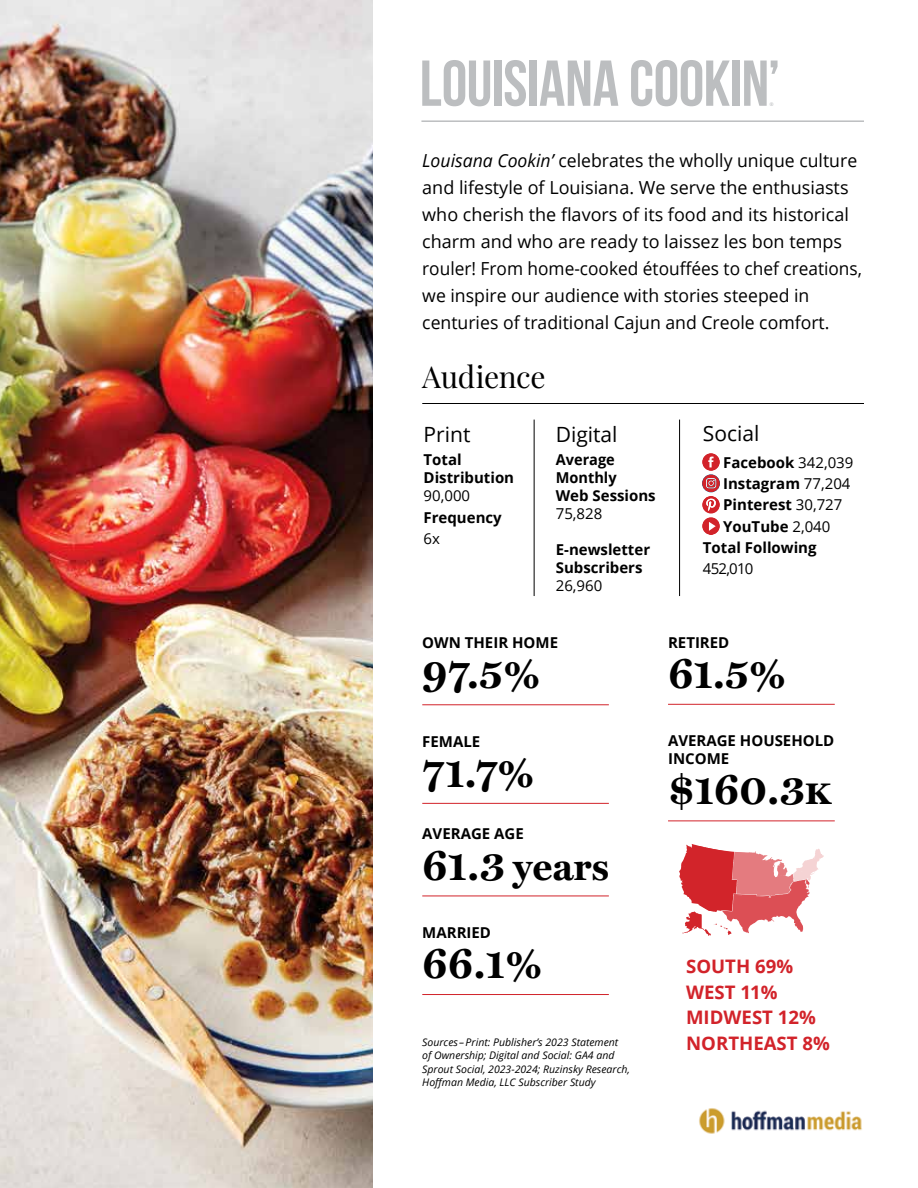
<style>
.page{position:relative;width:918px;height:1188px;background:#fff}
.page>*{position:absolute;margin:0;border:0;box-sizing:border-box;transform-origin:0 0}
.t1{font:700 64.65px "Bebas Neue";letter-spacing:-.01em;color:#bcbec0}
.t2{font:700 42px "Miller Text";color:#000}
.t3{font:700 39px "Miller Text";color:#000}
.t4{font:30px "Playfair Display";letter-spacing:-.015em;color:#000}
.t5{font:21px "Open Sans";color:#000}
.t6{font:700 18.6px/25.7px "Open Sans";color:#d2232a}
.t7{font:18px/27px "Open Sans";color:#000}
.t8{font:700 15px/18px "Open Sans";color:#000}
.t9{font:15px "Open Sans";color:#000}
.t10{font:italic 10.5px/13.5px "Open Sans";color:#000}
.t11{font:700 5.1px "Bebas Neue";color:#bcbec0}
.s1{font-style:italic}
.s2{font-weight:400}
.s3{font-size:42px}
</style>
<div class="page">
<img style="left:699px;top:1108px;width:163px;height:26px">
<hr style="left:421px;top:120px;width:443px;height:2px;background:#bcbec0">
<svg style="left:679px;top:844px;width:145px;height:92px"></svg>
<img style="left:0;top:0;width:373px;height:1188px">
<svg style="left:702px;top:453px;width:18px;height:61px"></svg>
<div style="left:702px;top:517px;width:18px;height:18px;background:#d2232a;border-radius:50%"></div>
<svg style="left:709px;top:522px;width:7px;height:9px"></svg>
<hr style="left:534px;top:420px;width:1px;height:176px;background:#000">
<hr style="left:679px;top:420px;width:1px;height:176px;background:#000">
<hr style="left:422px;top:705px;width:187px;height:1px;background:#d2232a">
<hr style="left:422px;top:803px;width:187px;height:1px;background:#d2232a">
<hr style="left:422px;top:896px;width:187px;height:1px;background:#d2232a">
<hr style="left:422px;top:994px;width:187px;height:1px;background:#d2232a">
<hr style="left:668px;top:704px;width:167px;height:1px;background:#d2232a">
<hr style="left:668px;top:821px;width:167px;height:1px;background:#d2232a">
<hr style="left:422px;top:403px;width:442px;height:1px;background:#000">
<h1 class="t1" style="left:420px;top:48px;width:362px">LOUISIANA COOKIN’</h1>
<p class="t11" style="left:770px;top:102px;width:5px">®</p>
<p class="t7" style="left:422px;top:146px;width:441px"><span class="s1">Louisana Cookin’</span> celebrates the wholly unique culture and lifestyle of Louisiana. We serve the enthusiasts who cherish the flavors of its food and its historical charm and who are ready to laissez les bon temps rouler! From home-cooked étouffées to chef creations, we inspire our audience with stories steeped in centuries of traditional Cajun and Creole comfort.</p>
<h3 class="t4" style="left:422px;top:353px;width:125px">Audience</h3>
<p class="t5" style="left:424px;top:420px;width:48px">Print</p>
<p class="t8" style="left:424px;top:451px;width:92px">Total<br>Distribution</p>
<p class="t9" style="left:424px;top:486px;width:48px">90,000</p>
<p class="t8" style="left:424px;top:508px;width:80px">Frequency</p>
<p class="t9" style="left:424px;top:528px;width:18px">6x</p>
<p class="t5" style="left:556px;top:420px;width:63px">Digital</p>
<p class="t8" style="left:556px;top:450px;width:101px">Average<br>Monthly<br>Web Sessions</p>
<p class="t9" style="left:556px;top:503px;width:48px">75,828</p>
<p class="t8" style="left:556px;top:540px;width:96px">E-newsletter<br>Subscribers</p>
<p class="t9" style="left:556px;top:575px;width:48px">26,960</p>
<p class="t5" style="left:703px;top:419px;width:58px">Social</p>
<p class="t8" style="left:723px;top:453px;width:132px">Facebook <span class="s2">342,039</span></p>
<p class="t8" style="left:723px;top:474px;width:129px">Instagram <span class="s2">77,204</span></p>
<p class="t8" style="left:723px;top:496px;width:121px">Pinterest <span class="s2">30,727</span></p>
<p class="t8" style="left:723px;top:517px;width:109px">YouTube <span class="s2">2,040</span></p>
<p class="t8" style="left:703px;top:538px;width:115px">Total Following</p>
<p class="t9" style="left:703px;top:558px;width:52px">452,010</p>
<p class="t8" style="left:422px;top:633px;width:137px">OWN THEIR HOME</p>
<h2 class="t2" style="left:422px;top:641px;width:120px">97.5%</h2>
<p class="t8" style="left:422px;top:732px;width:60px">FEMALE</p>
<h2 class="t2" style="left:422px;top:739px;width:114px">71.7%</h2>
<p class="t8" style="left:422px;top:825px;width:103px">AVERAGE AGE</p>
<h3 class="t3" style="left:422px;top:835px;width:188px"><span class="s3">61.3</span> years</h3>
<p class="t8" style="left:422px;top:923px;width:70px">MARRIED</p>
<h2 class="t2" style="left:422px;top:931px;width:122px">66.1%</h2>
<p class="t8" style="left:668px;top:633px;width:63px">RETIRED</p>
<h2 class="t2" style="left:668px;top:640px;width:120px">61.5%</h2>
<p class="t8" style="left:668px;top:732px;width:168px">AVERAGE HOUSEHOLD<br>INCOME</p>
<h2 class="t2" style="left:668px;top:757px;width:165px">$160.3K</h2>
<p class="t6" style="left:686px;top:953px;width:131px">SOUTH 69%<br>WEST 11%<br>MIDWEST 12%</p>
<p class="t10" style="left:422px;top:1035px;width:198px">Sources–Print: Publisher’s 2023 Statement</p>
<p class="t6" style="left:686px;top:1030px;width:145px">NORTHEAST 8%</p>
<p class="t10" style="left:422px;top:1049px;width:209px">of Ownership; Digital and Social: GA4 and<br>Sprout Social, 2023-2024; Ruzinsky Research,<br>Hoffman Media, LLC Subscriber Study</p>
</div>
